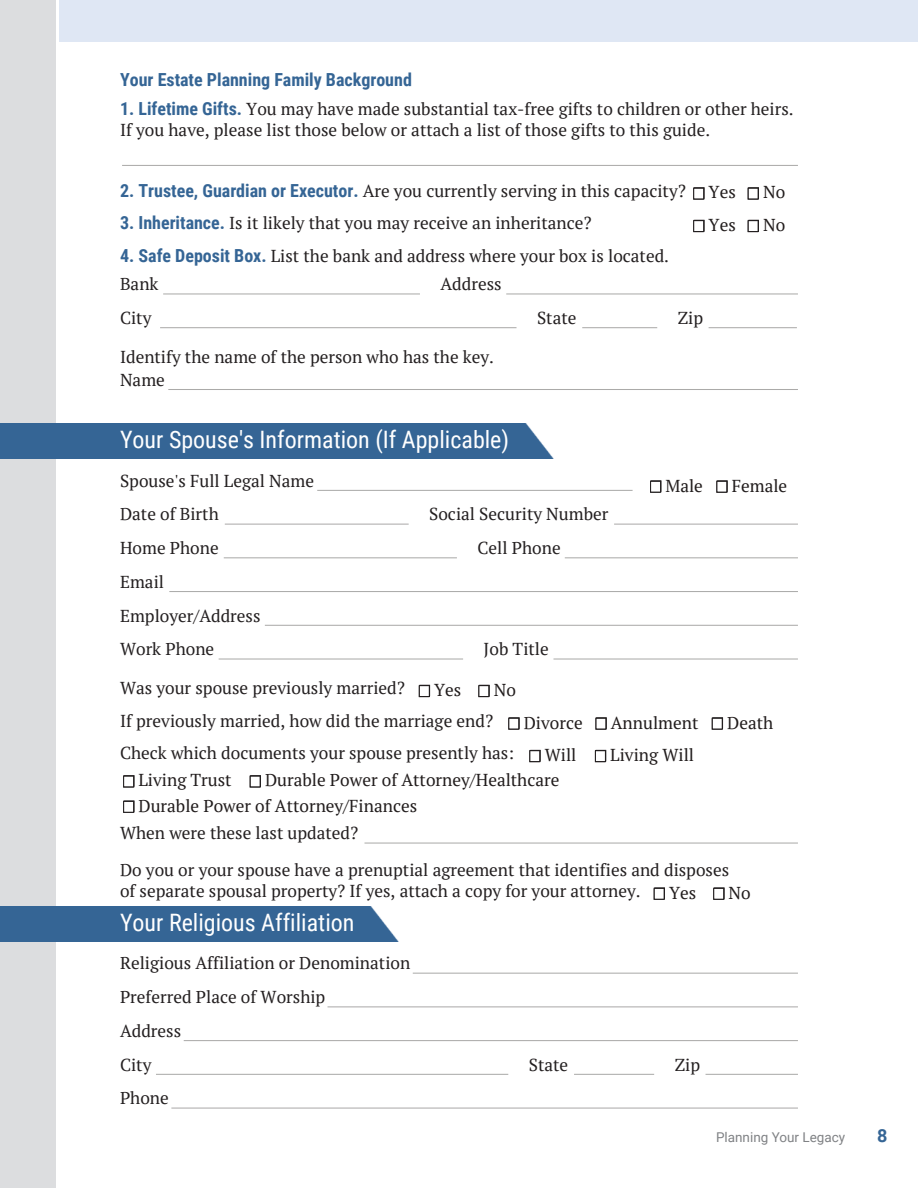
<style>
.page{position:relative;width:918px;height:1188px;background:#fff}
.page>*{position:absolute;margin:0;border:0;box-sizing:border-box;transform-origin:0 0}
.t1{font:24px "Roboto Condensed";color:#fff}
.t2{font:700 18px "Roboto Condensed";color:#356595}
.t3{font:700 18px "Roboto";color:#356595}
.t4{font:17.25px/33.8px "PT Serif";color:#231f20}
.t5{font:17.25px/25.3px "PT Serif";color:#211c1c}
.t6{font:13.5px "Roboto";color:#808285}
.s1{font-family:"Roboto Condensed";font-weight:700;font-size:18px;color:#356595}
</style>
<div class="page">
<div style="left:58px;top:0;width:860px;height:42px;background:#dfe7f4"></div>
<div style="left:0;top:0;width:56px;height:1188px;background:#dcdddf"></div>
<div style="left:0;top:423px;width:557px;height:36px;background:#356595"></div>
<div style="left:0;top:906px;width:403px;height:36px;background:#356595"></div>
<hr style="left:122px;top:165px;width:676px;height:1px;background:#abaaa9">
<svg style="left:693px;top:187px;width:12px;height:13px"></svg>
<svg style="left:748px;top:187px;width:11px;height:13px"></svg>
<svg style="left:704px;top:220px;width:1px;height:12px"></svg>
<hr style="left:163px;top:293px;width:257px;height:1px;background:#abaaa9">
<hr style="left:506px;top:293px;width:292px;height:1px;background:#abaaa9">
<hr style="left:160px;top:327px;width:357px;height:1px;background:#abaaa9">
<hr style="left:582px;top:327px;width:75px;height:1px;background:#abaaa9">
<hr style="left:709px;top:327px;width:88px;height:1px;background:#abaaa9">
<hr style="left:168px;top:389px;width:630px;height:1px;background:#abaaa9">
<img style="left:526px;top:423px;width:31px;height:36px">
<img style="left:371px;top:906px;width:32px;height:36px">
<hr style="left:317px;top:490px;width:316px;height:1px;background:#abaaa9">
<svg style="left:650px;top:480px;width:11px;height:13px"></svg>
<svg style="left:716px;top:480px;width:12px;height:13px"></svg>
<hr style="left:225px;top:524px;width:184px;height:1px;background:#abaaa9">
<hr style="left:614px;top:524px;width:184px;height:1px;background:#abaaa9">
<hr style="left:224px;top:557px;width:233px;height:1px;background:#abaaa9">
<hr style="left:565px;top:557px;width:233px;height:1px;background:#abaaa9">
<hr style="left:169px;top:591px;width:629px;height:1px;background:#abaaa9">
<hr style="left:265px;top:625px;width:533px;height:1px;background:#abaaa9">
<hr style="left:219px;top:658px;width:244px;height:2px;background:#abaaa9">
<hr style="left:553px;top:658px;width:245px;height:2px;background:#abaaa9">
<svg style="left:478px;top:685px;width:12px;height:12px"></svg>
<svg style="left:508px;top:717px;width:12px;height:13px"></svg>
<svg style="left:595px;top:717px;width:12px;height:13px"></svg>
<svg style="left:712px;top:717px;width:11px;height:13px"></svg>
<svg style="left:529px;top:750px;width:12px;height:12px"></svg>
<svg style="left:123px;top:775px;width:11px;height:13px"></svg>
<svg style="left:250px;top:775px;width:11px;height:13px"></svg>
<hr style="left:364px;top:843px;width:434px;height:1px;background:#abaaa9">
<svg style="left:724px;top:888px;width:1px;height:12px"></svg>
<hr style="left:413px;top:973px;width:385px;height:1px;background:#abaaa9">
<hr style="left:328px;top:1006px;width:470px;height:1px;background:#abaaa9">
<hr style="left:184px;top:1040px;width:614px;height:1px;background:#abaaa9">
<hr style="left:156px;top:1074px;width:352px;height:1px;background:#abaaa9">
<hr style="left:574px;top:1074px;width:80px;height:1px;background:#abaaa9">
<hr style="left:706px;top:1074px;width:92px;height:1px;background:#abaaa9">
<hr style="left:171px;top:1108px;width:627px;height:1px;background:#abaaa9">
<div style="left:693px;top:188px;width:11px;height:11px;border:1px solid #231f20"></div>
<div style="left:748px;top:188px;width:11px;height:11px;border:1px solid #231f20"></div>
<div style="left:693px;top:220px;width:11px;height:12px;border:1px solid #231f20"></div>
<div style="left:748px;top:220px;width:11px;height:12px;border:1px solid #231f20"></div>
<div style="left:650px;top:481px;width:11px;height:11px;border:1px solid #231f20"></div>
<div style="left:717px;top:481px;width:10px;height:11px;border:1px solid #231f20"></div>
<div style="left:419px;top:685px;width:11px;height:12px;border:1px solid #231f20"></div>
<div style="left:479px;top:685px;width:10px;height:12px;border:1px solid #231f20"></div>
<div style="left:509px;top:718px;width:10px;height:11px;border:1px solid #231f20"></div>
<div style="left:596px;top:718px;width:10px;height:11px;border:1px solid #231f20"></div>
<div style="left:712px;top:718px;width:11px;height:11px;border:1px solid #231f20"></div>
<div style="left:530px;top:750px;width:10px;height:12px;border:1px solid #231f20"></div>
<div style="left:595px;top:750px;width:11px;height:12px;border:1px solid #231f20"></div>
<div style="left:123px;top:776px;width:11px;height:11px;border:1px solid #231f20"></div>
<div style="left:250px;top:776px;width:11px;height:11px;border:1px solid #231f20"></div>
<div style="left:123px;top:801px;width:11px;height:12px;border:1px solid #231f20"></div>
<div style="left:654px;top:888px;width:11px;height:12px;border:1px solid #231f20"></div>
<div style="left:713px;top:888px;width:11px;height:12px;border:1px solid #231f20"></div>
<p class="t2" style="left:120px;top:67px;width:293px">Your Estate Planning Family Background</p>
<p class="t4" style="left:120px;top:98px;width:675px;line-height:20.9px"><span class="s1">1. Lifetime Gifts.</span> You may have made substantial tax-free gifts to children or other heirs.<br>If you have, please list those below or attach a list of those gifts to this guide.</p>
<p class="t4" style="left:120px;top:174px;width:567px"><span class="s1">2. Trustee, Guardian or Executor.</span> Are you currently serving in this capacity?</p>
<p class="t5" style="left:709px;top:179px;width:29px">Yes</p>
<p class="t5" style="left:763px;top:179px;width:24px">No</p>
<p class="t4" style="left:120px;top:206px;width:473px"><span class="s1">3. Inheritance.</span> Is it likely that you may receive an inheritance?</p>
<p class="t5" style="left:709px;top:212px;width:29px">Yes</p>
<p class="t5" style="left:763px;top:212px;width:24px">No</p>
<p class="t4" style="left:120px;top:241px;width:551px;line-height:28.3px"><span class="s1">4. Safe Deposit Box.</span> List the bank and address where your box is located.<br>Bank</p>
<p class="t4" style="left:441px;top:267px;width:63px">Address</p>
<p class="t4" style="left:120px;top:301px;width:33px">City</p>
<p class="t4" style="left:537px;top:301px;width:41px">State</p>
<p class="t4" style="left:678px;top:301px;width:27px">Zip</p>
<p class="t4" style="left:120px;top:345px;width:376px;line-height:22.8px">Identify the name of the person who has the key.<br>Name</p>
<p class="t1" style="left:120px;top:423px;width:391px">Your Spouse's Information (If Applicable)</p>
<p class="t4" style="left:120px;top:464px;width:196px">Spouse's Full Legal Name</p>
<p class="t5" style="left:665px;top:473px;width:39px">Male</p>
<p class="t5" style="left:732px;top:473px;width:57px">Female</p>
<p class="t4" style="left:120px;top:497px;width:100px">Date of Birth</p>
<p class="t4" style="left:429px;top:497px;width:181px">Social Security Number</p>
<p class="t4" style="left:120px;top:531px;width:100px">Home Phone</p>
<p class="t4" style="left:477px;top:531px;width:85px">Cell Phone</p>
<p class="t4" style="left:120px;top:565px;width:142px">Email<br>Employer/Address<br>Work Phone</p>
<p class="t4" style="left:484px;top:632px;width:67px">Job Title</p>
<p class="t4" style="left:120px;top:671px;width:286px">Was your spouse previously married?</p>
<p class="t5" style="left:434px;top:677px;width:29px">Yes</p>
<p class="t5" style="left:494px;top:677px;width:24px">No</p>
<p class="t4" style="left:120px;top:704px;width:375px">If previously married, how did the marriage end?</p>
<p class="t5" style="left:524px;top:710px;width:61px">Divorce</p>
<p class="t5" style="left:611px;top:710px;width:89px">Annulment</p>
<p class="t5" style="left:727px;top:710px;width:48px">Death</p>
<p class="t4" style="left:120px;top:736px;width:396px">Check which documents your spouse presently has:</p>
<p class="t5" style="left:545px;top:742px;width:33px">Will</p>
<p class="t5" style="left:610px;top:742px;width:85px">Living Will</p>
<p class="t5" style="left:139px;top:767px;width:95px">Living Trust</p>
<p class="t5" style="left:139px;top:767px;width:422px;text-indent:127px">Durable Power of Attorney/Healthcare<br>Durable Power of Attorney/Finances</p>
<p class="t4" style="left:120px;top:815px;width:611px;line-height:36.9px">When were these last updated?<br>Do you or your spouse have a prenuptial agreement that identifies and disposes</p>
<p class="t4" style="left:120px;top:874px;width:522px">of separate spousal property? If yes, attach a copy for your attorney.</p>
<p class="t5" style="left:669px;top:880px;width:29px">Yes</p>
<p class="t5" style="left:729px;top:880px;width:24px">No</p>
<p class="t1" style="left:120px;top:906px;width:236px">Your Religious Affiliation</p>
<p class="t4" style="left:120px;top:946px;width:292px">Religious Affiliation or Denomination<br>Preferred Place of Worship<br>Address<br>City</p>
<p class="t4" style="left:120px;top:1081px;width:50px">Phone</p>
<p class="t4" style="left:529px;top:1047px;width:41px">State</p>
<p class="t4" style="left:675px;top:1047px;width:27px">Zip</p>
<p class="t6" style="left:716px;top:1128px;width:131px">Planning Your Legacy</p>
<p class="t3" style="left:877px;top:1123px;width:12px">8</p>
</div>
